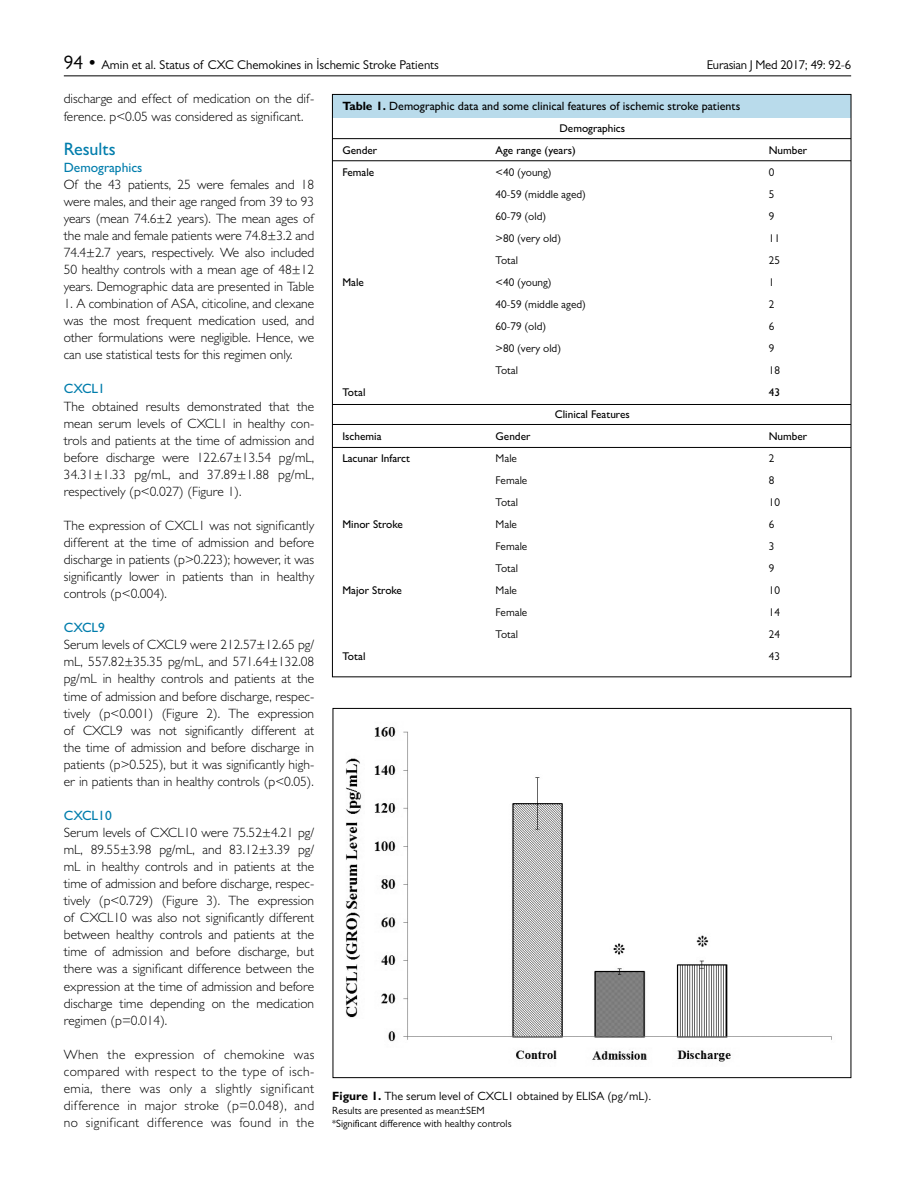
<style>
.page{position:relative;width:915px;height:1191px;background:#fff}
.page>*{position:absolute;margin:0;border:0;box-sizing:border-box;transform-origin:0 0}
.t1{font:500 18px "Gill Sans MT Pro";color:#007dac}
.t2{font:300 13.5px/17.1px "Gill Sans MT Pro";color:#000;text-align:justify}
.t3{font:500 13.5px "Gill Sans MT Pro";color:#007dac}
.t4{font:12.75px "Gill Sans MT Pro";color:#000}
.t5{font:12.75px "Gill Sans MT Pro";letter-spacing:-.02em;color:#000}
.t6{font:500 12px "Gill Sans MT Pro";color:#000}
.t7{font:12px "Gill Sans MT Pro";color:#000}
.t8{font:11.25px "Gill Sans MT Pro";color:#000}
.t9{font:500 11.25px "Gill Sans MT Pro";color:#000}
.t10{font:10.5px/13.5px "Gill Sans MT Pro";color:#000}
.s1{font-size:19.5px}
.s2{font-weight:700}
</style>
<div class="page">
<img style="left:345px;top:727px;width:487px;height:335px">
<div style="left:332px;top:94px;width:518px;height:24px;background:#b9dbeb"></div>
<hr style="left:332px;top:138px;width:518px;height:1px;background:#000">
<hr style="left:332px;top:160px;width:518px;height:1px;background:#000">
<hr style="left:332px;top:404px;width:518px;height:1px;background:#000">
<hr style="left:332px;top:424px;width:518px;height:1px;background:#000">
<hr style="left:332px;top:447px;width:518px;height:1px;background:#000">
<hr style="left:64px;top:76px;width:786px;height:1px;background:#000">
<p class="t4" style="left:64px;top:58px;width:376px"><span class="s1">94 •</span> Amin et al. Status of CXC Chemokines in İschemic Stroke Patients</p>
<p class="t5" style="left:706px;top:58px;width:146px">Eurasian J Med 2017; 49: 92-6</p>
<p class="t2" style="left:64px;top:90px;width:252px">discharge and effect of medication on the dif&shy;ference. p&lt;0.05 was considered as significant.</p>
<h1 class="t1" style="left:64px;top:138px;width:53px">Results</h1>
<p class="t3" style="left:64px;top:159px;width:80px">Demographics</p>
<p class="t2" style="left:64px;top:175px;width:252px">Of the 43 patients, 25 were females and 18 were males, and their age ranged from 39 to 93 years (mean 74.6±2 years). The mean ages of the male and female patients were 74.8±3.2 and 74.4±2.7 years, respectively. We also included 50 healthy controls with a mean age of 48±12 years. Demographic data are presented in Table</p>
<p class="t2" style="left:64px;top:295px;width:252px">1. A combination of ASA, citicoline, and clexane was the most frequent medication used, and other formulations were negligible. Hence, we can use statistical tests for this regimen only.</p>
<p class="t3" style="left:64px;top:381px;width:43px">CXCL1</p>
<p class="t2" style="left:64px;top:397px;width:252px">The obtained results demonstrated that the mean serum levels of CXCL1 in healthy con&shy;trols and patients at the time of admission and before discharge were 122.67±13.54 pg/mL, 34.31±1.33 pg/mL, and 37.89±1.88 pg/mL, respectively (p&lt;0.027) (Figure 1).</p>
<p class="t2" style="left:64px;top:516px;width:252px">The expression of CXCL1 was not significantly different at the time of admission and before discharge in patients (p&gt;0.223); however, it was significantly lower in patients than in healthy controls (p&lt;0.004).</p>
<p class="t3" style="left:64px;top:620px;width:43px">CXCL9</p>
<p class="t2" style="left:64px;top:636px;width:252px">Serum levels of CXCL9 were 212.57±12.65 pg/ mL, 557.82±35.35 pg/mL, and 571.64±132.08 pg/mL in healthy controls and patients at the time of admission and before discharge, respec&shy;tively (p&lt;0.001) (Figure 2). The expression of CXCL9 was not significantly different at the time of admission and before discharge in patients (p&gt;0.525), but it was significantly high&shy;er in patients than in healthy controls (p&lt;0.05).</p>
<p class="t3" style="left:64px;top:807px;width:49px">CXCL10</p>
<p class="t2" style="left:64px;top:823px;width:252px">Serum levels of CXCL10 were 75.52±4.21 pg/ mL, 89.55±3.98 pg/mL, and 83.12±3.39 pg/ mL in healthy controls and in patients at the time of admission and before discharge, respec&shy;tively (p&lt;0.729) (Figure 3). The expression of CXCL10 was also not significantly different between healthy controls and patients at the time of admission and before discharge, but there was a significant difference between the expression at the time of admission and before discharge time depending on the medication regimen (p=0.014).</p>
<p class="t2" style="left:64px;top:1045px;width:252px">When the expression of chemokine was compared with respect to the type of isch&shy;emia, there was only a slightly significant difference in major stroke (p=0.048), and no significant difference was found in the</p>
<p class="t6" style="left:342px;top:99px;width:399px"><span class="s2">Table 1.</span> Demographic data and some clinical features of ischemic stroke patients</p>
<p class="t9" style="left:559px;top:122px;width:67px">Demographics</p>
<p class="t9" style="left:342px;top:144px;width:36px">Gender</p>
<p class="t9" style="left:495px;top:144px;width:82px">Age range (years)</p>
<p class="t9" style="left:768px;top:144px;width:40px">Number</p>
<p class="t9" style="left:342px;top:166px;width:33px">Female</p>
<p class="t8" style="left:495px;top:166px;width:58px">&lt;40 (young)</p>
<p class="t8" style="left:768px;top:166px;width:7px">0</p>
<p class="t8" style="left:495px;top:188px;width:92px">40-59 (middle aged)</p>
<p class="t8" style="left:768px;top:188px;width:7px">5</p>
<p class="t8" style="left:495px;top:210px;width:52px">60-79 (old)</p>
<p class="t8" style="left:768px;top:210px;width:7px">9</p>
<p class="t8" style="left:495px;top:232px;width:67px">&gt;80 (very old)</p>
<p class="t8" style="left:768px;top:232px;width:13px">11</p>
<p class="t8" style="left:495px;top:254px;width:24px">Total</p>
<p class="t8" style="left:768px;top:254px;width:13px">25</p>
<p class="t9" style="left:342px;top:276px;width:23px">Male</p>
<p class="t8" style="left:495px;top:276px;width:58px">&lt;40 (young)</p>
<p class="t8" style="left:768px;top:276px;width:7px">1</p>
<p class="t8" style="left:495px;top:298px;width:92px">40-59 (middle aged)</p>
<p class="t8" style="left:768px;top:298px;width:7px">2</p>
<p class="t8" style="left:495px;top:320px;width:52px">60-79 (old)</p>
<p class="t8" style="left:768px;top:320px;width:7px">6</p>
<p class="t8" style="left:495px;top:342px;width:67px">&gt;80 (very old)</p>
<p class="t8" style="left:768px;top:342px;width:7px">9</p>
<p class="t8" style="left:495px;top:364px;width:24px">Total</p>
<p class="t8" style="left:768px;top:364px;width:13px">18</p>
<p class="t9" style="left:342px;top:386px;width:25px">Total</p>
<p class="t9" style="left:768px;top:386px;width:13px">43</p>
<p class="t9" style="left:554px;top:408px;width:76px">Clinical Features</p>
<p class="t9" style="left:342px;top:430px;width:41px">Ischemia</p>
<p class="t9" style="left:495px;top:430px;width:36px">Gender</p>
<p class="t9" style="left:768px;top:430px;width:40px">Number</p>
<p class="t9" style="left:342px;top:452px;width:69px">Lacunar Infarct</p>
<p class="t8" style="left:495px;top:452px;width:23px">Male</p>
<p class="t8" style="left:768px;top:452px;width:7px">2</p>
<p class="t8" style="left:495px;top:474px;width:33px">Female</p>
<p class="t8" style="left:768px;top:474px;width:7px">8</p>
<p class="t8" style="left:495px;top:496px;width:24px">Total</p>
<p class="t8" style="left:768px;top:496px;width:13px">10</p>
<p class="t9" style="left:342px;top:518px;width:62px">Minor Stroke</p>
<p class="t8" style="left:495px;top:518px;width:23px">Male</p>
<p class="t8" style="left:768px;top:518px;width:7px">6</p>
<p class="t8" style="left:495px;top:540px;width:33px">Female</p>
<p class="t8" style="left:768px;top:540px;width:7px">3</p>
<p class="t8" style="left:495px;top:562px;width:24px">Total</p>
<p class="t8" style="left:768px;top:562px;width:7px">9</p>
<p class="t9" style="left:342px;top:584px;width:61px">Major Stroke</p>
<p class="t8" style="left:495px;top:584px;width:23px">Male</p>
<p class="t8" style="left:768px;top:584px;width:13px">10</p>
<p class="t8" style="left:495px;top:606px;width:33px">Female</p>
<p class="t8" style="left:768px;top:606px;width:13px">14</p>
<p class="t8" style="left:495px;top:628px;width:24px">Total</p>
<p class="t8" style="left:768px;top:628px;width:13px">24</p>
<p class="t9" style="left:342px;top:650px;width:25px">Total</p>
<p class="t8" style="left:768px;top:650px;width:13px">43</p>
<p class="t7" style="left:332px;top:1089px;width:320px"><span class="s2">Figure 1.</span> The serum level of CXCL1 obtained by ELISA (pg/mL).</p>
<p class="t10" style="left:332px;top:1103px;width:181px">Results are presented as mean±SEM *Significant difference with healthy controls</p>
</div>
